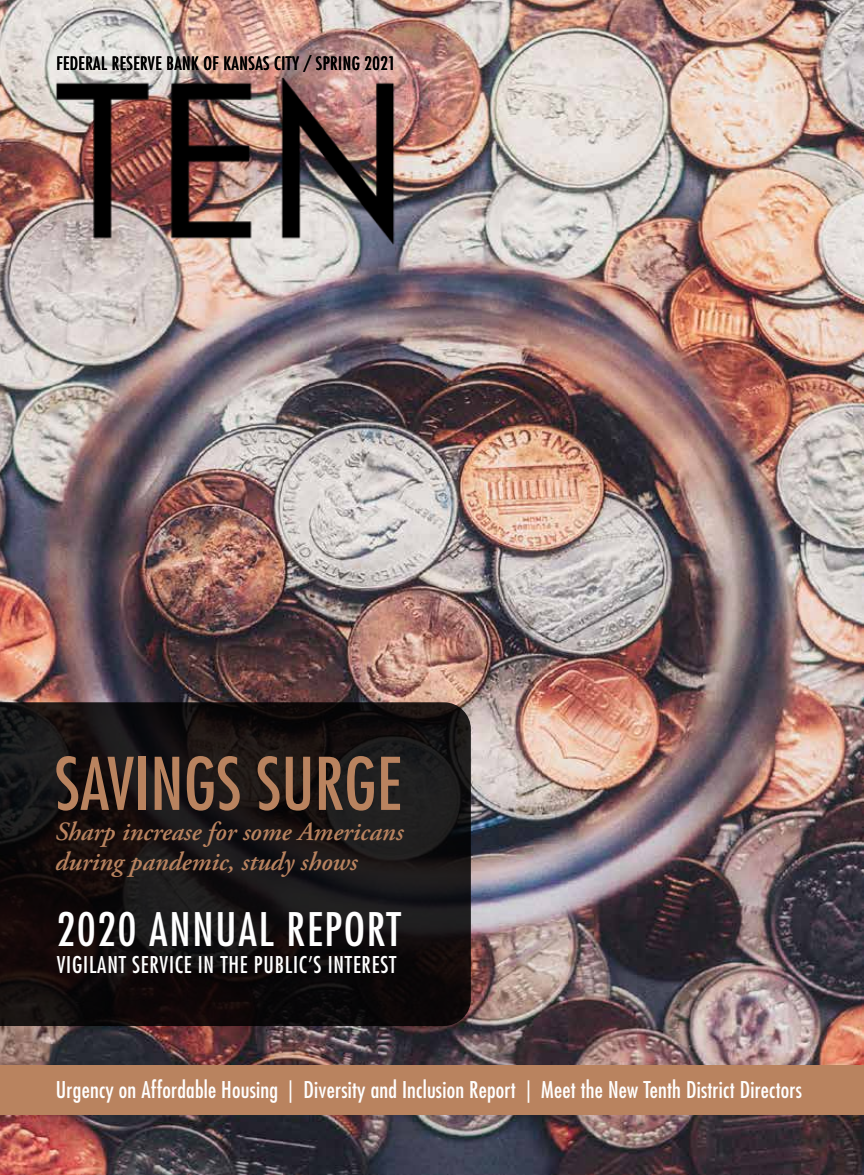
<style>
.page{position:relative;width:864px;height:1175px;background:#fff}
.page>*{position:absolute;margin:0;border:0;box-sizing:border-box;transform-origin:0 0}
.t1{font:condensed 70.5px "Futura Std";letter-spacing:.005em;color:#b9835f}
.t2{font:condensed 45px "Futura Std";letter-spacing:.04em;color:#fff}
.t3{font:italic 600 26.25px/30px "Adobe Garamond Pro";color:#b9835f}
.t4{font:condensed 22.5px "Futura Std";letter-spacing:.01em;color:#fff}
.t5{font:condensed 22.5px "Futura Std";letter-spacing:.035em;color:#fff}
.t6{font:condensed 18px "Futura Std";letter-spacing:.025em;color:#000}
</style>
<div class="page">
<img style="left:0;top:0;width:864px;height:1174px">
<div style="left:0;top:1065px;width:864px;height:50px;background:#b9835f"></div>
<svg style="left:0;top:702px;width:471px;height:324px;background:#151111"></svg>
<div style="left:27px;top:25px;width:396px;height:77px;background:#fff;opacity:.67"></div>
<img style="left:25px;top:78px;width:531px;height:177px">
<p class="t6" style="left:56px;top:53px;width:341px">FEDERAL RESERVE BANK OF KANSAS CITY / SPRING 2021</p>
<h1 class="t1" style="left:55px;top:741px;width:348px">SAVINGS SURGE</h1>
<p class="t3" style="left:55px;top:817px;width:350px">Sharp increase for some Americans during pandemic, study shows</p>
<h2 class="t2" style="left:57px;top:902px;width:346px">2020 ANNUAL REPORT</h2>
<p class="t5" style="left:57px;top:951px;width:341px">VIGILANT SERVICE IN THE PUBLIC’S INTEREST</p>
<p class="t4" style="left:56px;top:1075px;width:748px">Urgency on Affordable Housing | Diversity and Inclusion Report | Meet the New Tenth District Directors</p>
</div>
